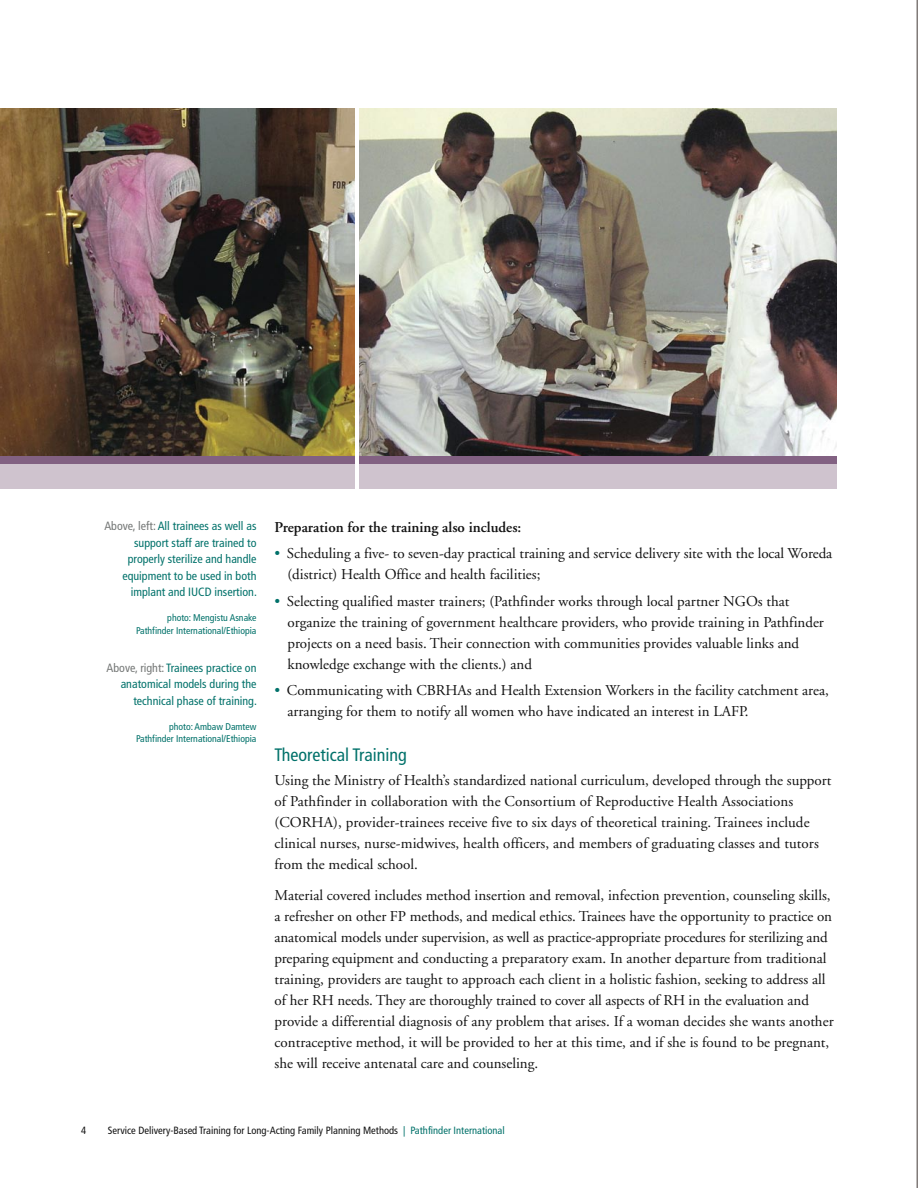
<style>
.page{position:relative;width:918px;height:1188px;background:#fff}
.page>*{position:absolute;margin:0;border:0;box-sizing:border-box;transform-origin:0 0}
.t1{font:condensed 18px "Frutiger";color:#00716a}
.t2{font:15px/21px "Adobe Garamond";color:#121212}
.t3{font:600 15px "Adobe Garamond";color:#121212}
.t4{font:condensed 12px/16.5px "Frutiger";color:#00716a;text-align:right}
.t5{font:condensed 10.5px "Frutiger";color:#121212}
.t6{font:condensed 9.75px/12.8px "Frutiger";color:#00716a;text-align:right}
.s1{color:#747776}
.s2{color:#00716a}
</style>
<div class="page">
<hr style="left:916px;top:0;width:2px;height:1188px;background:#807a78">
<img style="left:359px;top:108px;width:478px;height:348px">
<div style="left:359px;top:462px;width:478px;height:27px;background:#cfc3ce"></div>
<div style="left:359px;top:456px;width:478px;height:8px;background:#826182"></div>
<img style="left:0;top:108px;width:355px;height:348px">
<div style="left:0;top:462px;width:355px;height:27px;background:#cfc3ce"></div>
<div style="left:0;top:456px;width:355px;height:8px;background:#826182"></div>
<p class="t4" style="left:104px;top:518px;width:154px"><span class="s1">Above, left:</span> All trainees as well as support staff are trained to properly sterilize and handle equipment to be used in both implant and IUCD insertion.</p>
<p class="t6" style="left:136px;top:611px;width:122px">photo: Mengistu Asnake<br>Pathfinder International/Ethiopia</p>
<p class="t4" style="left:107px;top:659px;width:152px"><span class="s1">Above, right:</span> Trainees practice on anatomical models during the technical phase of training.</p>
<p class="t6" style="left:136px;top:720px;width:122px">photo: Ambaw Damtew<br>Pathfinder International/Ethiopia</p>
<p class="t3" style="left:274px;top:519px;width:248px">Preparation for the training also includes:</p>
<p class="t2" style="left:287px;top:544px;width:546px;text-indent:-13px"><span class="s2">•</span> Scheduling a five- to seven-day practical training and service delivery site with the local Woreda (district) Health Office and health facilities;</p>
<p class="t2" style="left:287px;top:591px;width:538px;text-indent:-13px"><span class="s2">•</span> Selecting qualified master trainers; (Pathfinder works through local partner NGOs that organize the training of government healthcare providers, who provide training in Pathfinder projects on a need basis. Their connection with communities provides valuable links and knowledge exchange with the clients.) and</p>
<p class="t2" style="left:287px;top:680px;width:543px;text-indent:-13px"><span class="s2">•</span> Communicating with CBRHAs and Health Extension Workers in the facility catchment area, arranging for them to notify all women who have indicated an interest in LAFP.</p>
<p class="t1" style="left:274px;top:744px;width:134px">Theoretical Training</p>
<p class="t2" style="left:274px;top:770px;width:559px">Using the Ministry of Health’s standardized national curriculum, developed through the support of Pathfinder in collaboration with the Consortium of Reproductive Health Associations (CORHA), provider-trainees receive five to six days of theoretical training. Trainees include clinical nurses, nurse-midwives, health officers, and members of graduating classes and tutors from the medical school.</p>
<p class="t2" style="left:274px;top:886px;width:561px">Material covered includes method insertion and removal, infection prevention, counseling skills, a refresher on other FP methods, and medical ethics. Trainees have the opportunity to practice on anatomical models under supervision, as well as practice-appropriate procedures for sterilizing and preparing equipment and conducting a preparatory exam. In another departure from traditional training, providers are taught to approach each client in a holistic fashion, seeking to address all of her RH needs. They are thoroughly trained to cover all aspects of RH in the evaluation and provide a differential diagnosis of any problem that arises. If a woman decides she wants another contraceptive method, it will be provided to her at this time, and if she is found to be pregnant, she will receive antenatal care and counseling.</p>
<p class="t5" style="left:108px;top:1124px;width:398px">Service Delivery-Based Training for Long-Acting Family Planning Methods <span class="s2">| Pathfinder International</span></p>
</div>
